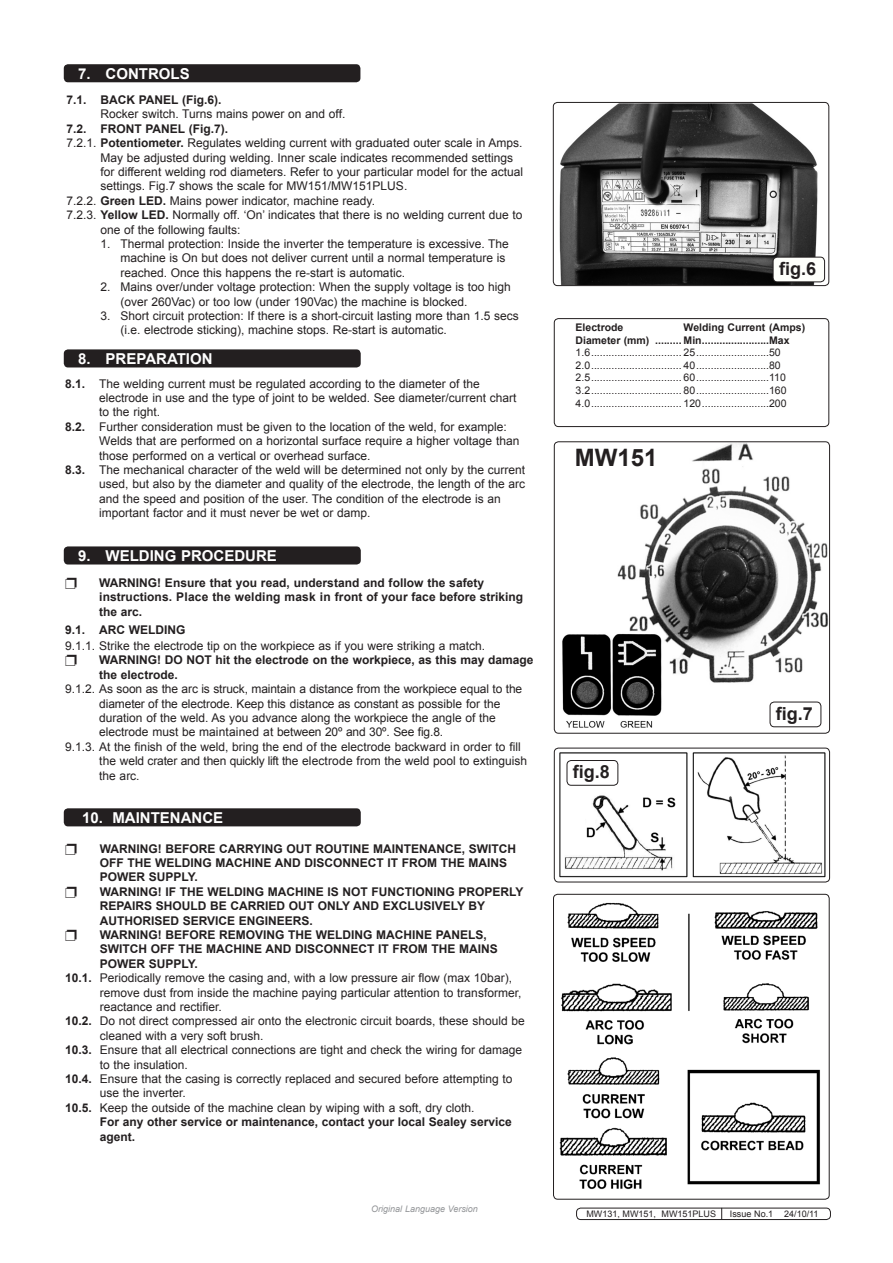
<style>
.page{position:relative;width:893px;height:1263px;background:#fff}
.page>*{position:absolute;margin:0;border:0;box-sizing:border-box;transform-origin:0 0}
.t1{font:700 24px "Arial";color:#231f20}
.t2{font:700 18px "Arial";color:#231f20}
.Chapter_Header{font:700 15px "Arial";color:#fff}
.t3{font:12px/14.4px "Arial";color:#231f20}
.Text_Header{font:700 12px/14.4px "Arial";color:#231f20}
.t4{font:10.5px/12.6px "Arial";color:#231f20}
.t5{font:700 10.5px "Arial";color:#231f20}
.t6{font:9px "Arial";color:#231f20}
.t7{font:italic 9px "Arial";color:#939598}
.s1{font-weight:700}
</style>
<div class="page">
<div style="left:64px;top:64px;width:296px;height:18px;background:#231f20;border-radius:4px"></div>
<div style="left:64px;top:349px;width:297px;height:18px;background:#231f20;border-radius:4px"></div>
<div style="left:64px;top:546px;width:297px;height:18px;background:#231f20;border-radius:4px"></div>
<div style="left:64px;top:808px;width:297px;height:18px;background:#231f20;border-radius:4px"></div>
<img style="left:553px;top:103px;width:276px;height:182px">
<div style="left:553px;top:102px;width:276px;height:184px;border:1px solid #231f20;border-radius:4px"></div>
<img style="left:562px;top:443px;width:266px;height:289px">
<div style="left:554px;top:441px;width:276px;height:293px;border:1px solid #231f20;border-radius:4px"></div>
<div style="left:773px;top:257px;width:52px;height:25px;background:#fefffb;border-radius:4px"></div>
<div style="left:773px;top:257px;width:52px;height:25px;border:1px solid #231f20;border-radius:4px"></div>
<div style="left:770px;top:702px;width:51px;height:25px;border:1px solid #231f20;border-radius:4px"></div>
<div style="left:554px;top:318px;width:275px;height:109px;border:1px solid #231f20;border-radius:4px"></div>
<img style="left:554px;top:748px;width:276px;height:134px">
<div style="left:554px;top:748px;width:276px;height:134px;border:1px solid #231f20;border-radius:4px"></div>
<div style="left:567px;top:760px;width:51px;height:26px;border:1px solid #231f20;border-radius:4px"></div>
<img style="left:553px;top:894px;width:276px;height:305px">
<div style="left:553px;top:894px;width:277px;height:305px;border:1px solid #231f20;border-radius:4px"></div>
<div style="left:576px;top:1208px;width:255px;height:12px;border:1px solid #231f20;border-radius:4px"></div>
<p class="Chapter_Header" style="left:78px;top:63px;width:50px">7. Controls</p>
<p class="Text_Header" style="left:66px;top:93px;width:53px">7.1. Back</p>
<p class="Text_Header" style="left:139px;top:93px;width:17px">Panel</p>
<p class="Text_Header" style="left:182px;top:93px;width:41px">(Fig.6).</p>
<p class="t3" style="left:101px;top:107px;width:246px">Rocker switch. Turns mains power on and off.</p>
<p class="Text_Header" style="left:66px;top:122px;width:44px">7.2. front</p>
<p class="Text_Header" style="left:145px;top:122px;width:17px">Panel</p>
<p class="Text_Header" style="left:189px;top:122px;width:41px">(Fig.7).</p>
<p class="t3" style="left:101px;top:136px;width:424px;text-indent:-34px">7.2.1. <span class="s1">Potentiometer.</span> Regulates welding current with graduated outer scale in Amps.<br>May be adjusted during welding. Inner scale indicates recommended settings for different welding rod diameters. Refer to your particular model for the actual settings. Fig.7 shows the scale for MW151/MW151PLUS.</p>
<p class="t3" style="left:66px;top:193px;width:310px">7.2.2. <span class="s1">Green LED.</span> Mains power indicator, machine ready.</p>
<p class="t3" style="left:101px;top:208px;width:423px;text-indent:-34px">7.2.3. <span class="s1">Yellow LED.</span> Normally off. ‘On’ indicates that there is no welding current due to one of the following faults:</p>
<p class="t3" style="left:120px;top:237px;width:390px;text-indent:-20px">1. Thermal protection: Inside the inverter the temperature is excessive. The machine is On but does not deliver current until a normal temperature is reached. Once this happens the re-start is automatic.</p>
<p class="t3" style="left:120px;top:280px;width:392px;text-indent:-20px">2. Mains over/under voltage protection: When the supply voltage is too high (over 260Vac) or too low (under 190Vac) the machine is blocked.</p>
<p class="t3" style="left:120px;top:309px;width:400px;text-indent:-20px">3. Short circuit protection: If there is a short-circuit lasting more than 1.5 secs (i.e. electrode sticking), machine stops. Re-start is automatic.</p>
<p class="Chapter_Header" style="left:78px;top:349px;width:136px">8. PREPARATION</p>
<p class="t3" style="left:99px;top:376px;width:419px;text-indent:-34px"><span class="s1">8.1.</span> The welding current must be regulated according to the diameter of the electrode in use and the type of joint to be welded. See diameter/current chart to the right.</p>
<p class="t3" style="left:99px;top:420px;width:422px;text-indent:-34px"><span class="s1">8.2.</span> Further consideration must be given to the location of the weld, for example:<br>Welds that are performed on a horizontal surface require a higher voltage than those performed on a vertical or overhead surface.</p>
<p class="t3" style="left:99px;top:463px;width:427px;text-indent:-34px"><span class="s1">8.3.</span> The mechanical character of the weld will be determined not only by the current used, but also by the diameter and quality of the electrode, the length of the arc and the speed and position of the user. The condition of the electrode is an important factor and it must never be wet or damp.</p>
<p class="Chapter_Header" style="left:78px;top:546px;width:200px">9. WELDING PROCEDURE</p>
<p class="Text_Header" style="left:99px;top:576px;width:425px">WARNING! Ensure that you read, understand and follow the safety instructions. Place the welding mask in front of your face before striking the arc.</p>
<p class="Text_Header" style="left:65px;top:623px;width:122px">9.1. ARC WELDING</p>
<p class="t3" style="left:65px;top:639px;width:421px">9.1.1. Strike the electrode tip on the workpiece as if you were striking a match.</p>
<p class="Text_Header" style="left:99px;top:653px;width:436px">WARNING! DO NOT hit the electrode on the workpiece, as this may damage the electrode.</p>
<p class="t3" style="left:99px;top:682px;width:424px;text-indent:-34px">9.1.2. As soon as the arc is struck, maintain a distance from the workpiece equal to the diameter of the electrode. Keep this distance as constant as possible for the duration of the weld. As you advance along the workpiece the angle of the electrode must be maintained at between 20º and 30º. See fig.8.</p>
<p class="t3" style="left:99px;top:739px;width:429px;text-indent:-34px">9.1.3. At the finish of the weld, bring the end of the electrode backward in order to fill the weld crater and then quickly lift the electrode from the weld pool to extinguish the arc.</p>
<p class="Chapter_Header" style="left:82px;top:807px;width:142px">10. MAINTENANCE</p>
<p class="Text_Header" style="left:100px;top:842px;width:418px">WARNING! BEFORE CARRYING OUT ROUTINE MAINTENANCE, SWITCH<br>OFF THE WELDING MACHINE AND DISCONNECT IT FROM THE MAINS<br>POWER SUPPLY.</p>
<p class="Text_Header" style="left:100px;top:885px;width:425px">WARNING! IF THE WELDING MACHINE IS NOT FUNCTIONING PROPERLY<br>REPAIRS SHOULD BE CARRIED OUT ONLY AND EXCLUSIVELY BY<br>AUTHORISED SERVICE ENGINEERS.</p>
<p class="Text_Header" style="left:100px;top:928px;width:399px">WARNING! BEFORE REMOVING THE WELDING MACHINE PANELS,<br>SWITCH OFF THE MACHINE AND DISCONNECT IT FROM THE MAINS<br>POWER SUPPLY.</p>
<p class="t3" style="left:100px;top:971px;width:423px;text-indent:-34px"><span class="s1">10.1.</span> Periodically remove the casing and, with a low pressure air flow (max 10bar), remove dust from inside the machine paying particular attention to transformer, reactance and rectifier.</p>
<p class="t3" style="left:100px;top:1014px;width:426px;text-indent:-34px"><span class="s1">10.2.</span> Do not direct compressed air onto the electronic circuit boards, these should be cleaned with a very soft brush.</p>
<p class="t3" style="left:100px;top:1043px;width:424px;text-indent:-34px"><span class="s1">10.3.</span> Ensure that all electrical connections are tight and check the wiring for damage to the insulation.</p>
<p class="t3" style="left:100px;top:1072px;width:414px;text-indent:-34px"><span class="s1">10.4.</span> E nsure that the casing is correctly replaced and secured before attempting to use the inverter.</p>
<p class="t3" style="left:65px;top:1100px;width:411px"><span class="s1">10.5.</span> Keep the outside of the machine clean by wiping with a soft, dry cloth.</p>
<p class="Text_Header" style="left:100px;top:1115px;width:414px">For any other service or maintenance, contact your local Sealey service agent.</p>
<p class="t7" style="left:371px;top:1203px;width:108px">Original Language Version</p>
<p class="t2" style="left:779px;top:257px;width:39px">fig.6</p>
<p class="t5" style="left:576px;top:320px;width:49px">Electrode</p>
<p class="t5" style="left:684px;top:320px;width:123px">Welding Current (Amps)</p>
<p class="t4" style="left:576px;top:334px;width:215px"><span class="s1">Diameter (mm) ......... Min.......................Max<br></span>1.6............................... 25.........................50</p>
<p class="t4" style="left:576px;top:359px;width:207px">2.0............................... 40.........................80</p>
<p class="t4" style="left:576px;top:372px;width:212px">2.5............................... 60.........................110</p>
<p class="t4" style="left:576px;top:384px;width:213px">3.2............................... 80.........................160</p>
<p class="t4" style="left:576px;top:397px;width:213px">4.0............................... 120.......................200</p>
<p class="t1" style="left:575px;top:442px;width:84px">MW151</p>
<p class="t2" style="left:573px;top:760px;width:39px">fig.8</p>
<p class="t2" style="left:776px;top:702px;width:39px">fig.7</p>
<p class="t6" style="left:586px;top:1207px;width:130px">MW131, MW151, MW151PLUS</p>
<p class="t6" style="left:730px;top:1207px;width:90px">Issue No.1 24/10/11</p>
</div>
